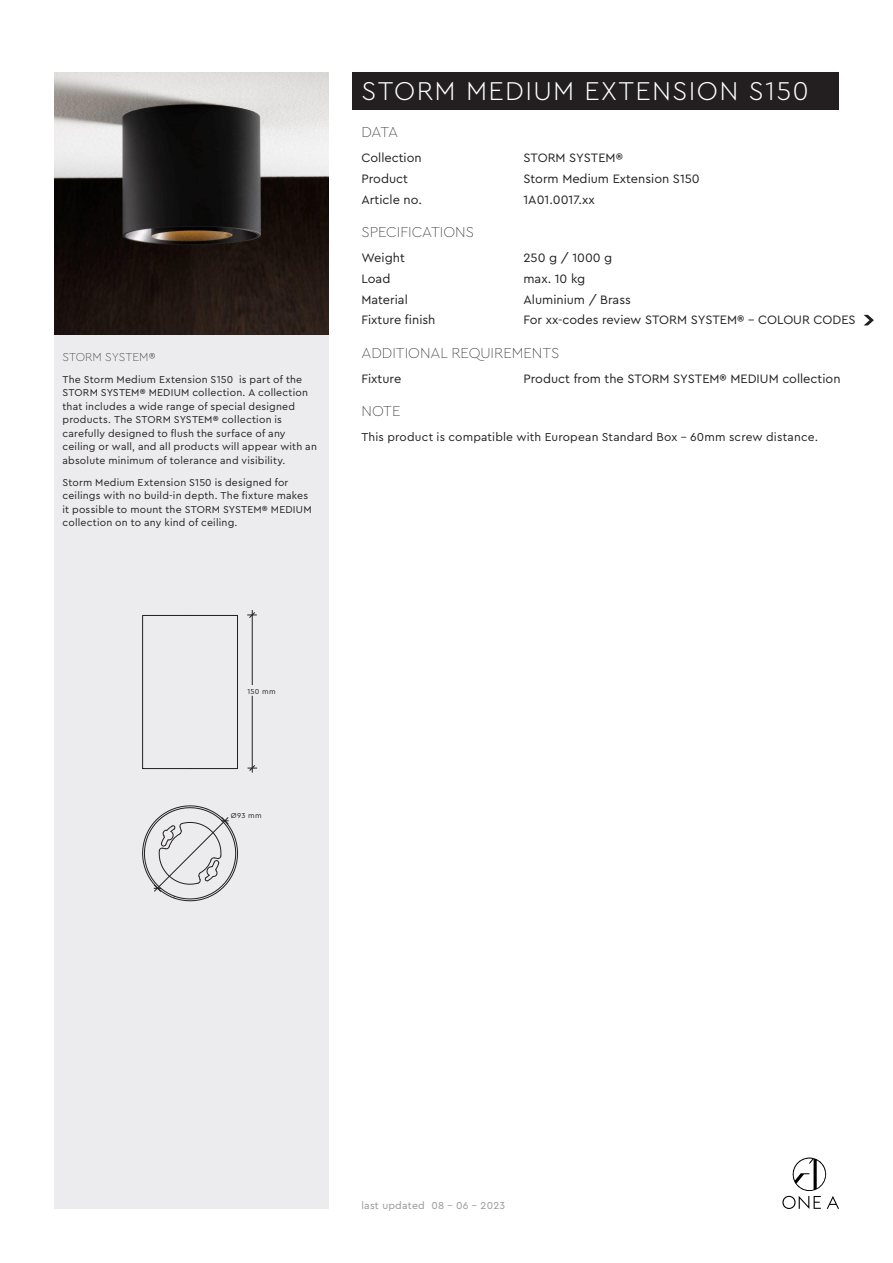
<style>
.page{position:relative;width:893px;height:1263px;background:#fff}
.page>*{position:absolute;margin:0;border:0;box-sizing:border-box;transform-origin:0 0}
.Overskrift{font:300 27px "Cera Pro";letter-spacing:.05em;color:#fff}
.Underoverskrift_4{font:100 15px "Cera Pro";color:#231f20}
.tekst{font:100 15px "Cera Pro";color:#231f20}
.tekst-2{font:12.75px "Cera Pro";color:#231f20}
.tekst-3{font:12px "Cera Pro";letter-spacing:.015em;color:#231f20}
.Underoverskrift_4-2{font:100 12px "Cera Pro";color:#231f20}
.tekst-4{font:10.5px/13.5px "Cera Pro";letter-spacing:.02em;color:#231f20}
.t1{font:10.5px "Cera Pro";letter-spacing:.02em;color:#939598}
.t2{font:7.5px "Cera Pro";letter-spacing:.04em;color:#231f20}
</style>
<div class="page">
<div style="left:353px;top:72px;width:486px;height:38px;background:#231f20"></div>
<div style="left:54px;top:335px;width:275px;height:874px;background:#ececee"></div>
<svg style="left:864px;top:315px;width:10px;height:10px"></svg>
<img style="left:54px;top:72px;width:275px;height:263px">
<svg style="left:142px;top:615px;width:96px;height:154px"></svg>
<svg style="left:142px;top:805px;width:96px;height:97px"></svg>
<hr style="left:252px;top:696px;width:1px;height:77px;background:#231f20">
<hr style="left:252px;top:610px;width:1px;height:75px;background:#231f20">
<svg style="left:248px;top:765px;width:9px;height:6px"></svg>
<svg style="left:247px;top:612px;width:10px;height:6px"></svg>
<svg style="left:782px;top:1157px;width:57px;height:52px"></svg>
<p class="Underoverskrift_4-2" style="left:63px;top:348px;width:94px">STORM SYSTEM®</p>
<p class="tekst-4" style="left:63px;top:372px;width:256px">The Storm Medium Extension S150 is part of the STORM SYSTEM® MEDIUM collection. A collection that includes a wide range of special designed products. The STORM SYSTEM® collection is carefully designed to flush the surface of any ceiling or wall, and all products will appear with an absolute minimum of tolerance and visibility.</p>
<p class="tekst-4" style="left:63px;top:475px;width:251px">Storm Medium Extension S150 is designed for ceilings with no build-in depth. The fixture makes it possible to mount the STORM SYSTEM® MEDIUM collection on to any kind of ceiling.</p>
<p class="Overskrift" style="left:361px;top:73px;width:449px">STORM MEDIUM EXTENSION S150</p>
<p class="Underoverskrift_4" style="left:361px;top:122px;width:38px">DATA</p>
<p class="tekst-2" style="left:361px;top:149px;width:62px">Collection</p>
<p class="tekst-2" style="left:523px;top:149px;width:101px">STORM SYSTEM®</p>
<p class="tekst-2" style="left:361px;top:170px;width:48px">Product</p>
<p class="tekst-2" style="left:523px;top:170px;width:178px">Storm Medium Extension S150</p>
<p class="tekst-2" style="left:361px;top:191px;width:62px">Article no.</p>
<p class="tekst-2" style="left:523px;top:191px;width:73px">1A01.0017.xx</p>
<p class="Underoverskrift_4" style="left:361px;top:222px;width:114px">SPECIFICATIONS</p>
<p class="tekst-2" style="left:361px;top:249px;width:45px">Weight</p>
<p class="tekst-2" style="left:523px;top:249px;width:90px">250 g / 1000 g</p>
<p class="tekst-2" style="left:361px;top:270px;width:30px">Load</p>
<p class="tekst-2" style="left:523px;top:270px;width:63px">max. 10 kg</p>
<p class="tekst-2" style="left:361px;top:291px;width:48px">Material</p>
<p class="tekst-2" style="left:523px;top:291px;width:109px">Aluminium / Brass</p>
<p class="tekst-2" style="left:361px;top:312px;width:76px">Fixture finish</p>
<p class="tekst-2" style="left:523px;top:312px;width:334px">For xx-codes review STORM SYSTEM® - COLOUR CODES</p>
<p class="Underoverskrift_4" style="left:361px;top:343px;width:200px">ADDITIONAL REQUIREMENTS</p>
<p class="tekst-2" style="left:361px;top:370px;width:41px">Fixture</p>
<p class="tekst-2" style="left:523px;top:370px;width:319px">Product from the STORM SYSTEM® MEDIUM collection</p>
<p class="tekst" style="left:361px;top:401px;width:41px">NOTE</p>
<p class="tekst-3" style="left:361px;top:429px;width:458px">This product is compatible with European Standard Box - 60mm screw distance.</p>
<p class="t2" style="left:247px;top:686px;width:30px">150 mm</p>
<p class="t2" style="left:231px;top:810px;width:32px">Ø93 mm</p>
<p class="t1" style="left:361px;top:1198px;width:145px">last updated 08 - 06 - 2023</p>
</div>
